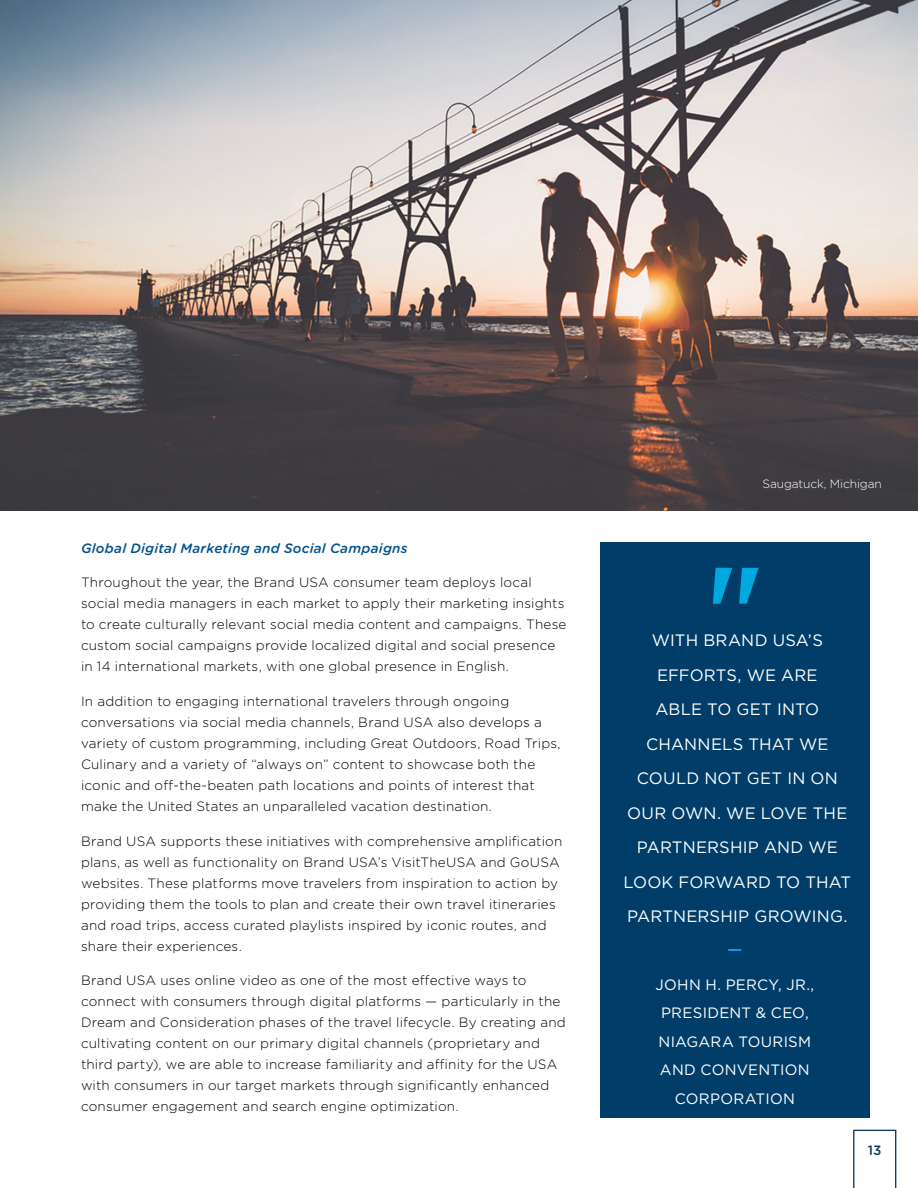
<style>
.page{position:relative;width:918px;height:1188px;background:#fff}
.page>*{position:absolute;margin:0;border:0;box-sizing:border-box;transform-origin:0 0}
.t1{font:500 120px "Gotham HTF";color:#00a8e0}
.t2{font:16.5px/34.5px "Gotham HTF";letter-spacing:.01em;color:#fff;text-align:center}
.t3{font:500 16.5px "Gotham HTF";color:#00a8e0}
.t4{font:15px/28.5px "Gotham HTF";letter-spacing:.015em;color:#fff;text-align:center}
.t5{font:300 13.5px/21px "Gotham Rounded";letter-spacing:.015em;color:#000}
.t6{font:italic 500 13.5px "Gotham Rounded";letter-spacing:.02em;color:#005189}
.t7{font:500 13.5px "Gotham Rounded";color:#0c3b60}
.t8{font:300 12px "Gotham Rounded";letter-spacing:-.01em;color:#fff}
</style>
<div class="page">
<img style="left:0;top:0;width:918px;height:510px">
<div style="left:600px;top:542px;width:270px;height:576px;background:#003e69"></div>
<svg style="left:853px;top:1130px;width:43px;height:58px"></svg>
<p class="t6" style="left:81px;top:539px;width:328px">Global Digital Marketing and Social Campaigns</p>
<p class="t5" style="left:81px;top:572px;width:487px">Throughout the year, the Brand USA consumer team deploys local social media managers in each market to apply their marketing insights to create culturally relevant social media content and campaigns. These custom social campaigns provide localized digital and social presence in 14 international markets, with one global presence in English.</p>
<p class="t5" style="left:81px;top:690px;width:481px">In addition to engaging international travelers through ongoing conversations via social media channels, Brand USA also develops a variety of custom programming, including Great Outdoors, Road Trips, Culinary and a variety of “always on” content to showcase both the iconic and off-the-beaten path locations and points of interest that make the United States an unparalleled vacation destination.</p>
<p class="t5" style="left:81px;top:830px;width:483px">Brand USA supports these initiatives with comprehensive amplification plans, as well as functionality on Brand USA’s VisitTheUSA and GoUSA websites. These platforms move travelers from inspiration to action by providing them the tools to plan and create their own travel itineraries and road trips, access curated playlists inspired by iconic routes, and share their experiences.</p>
<p class="t5" style="left:81px;top:969px;width:486px">Brand USA uses online video as one of the most effective ways to connect with consumers through digital platforms — particularly in the Dream and Consideration phases of the travel lifecycle. By creating and cultivating content on our primary digital channels (proprietary and third party), we are able to increase familiarity and affinity for the USA with consumers in our target markets through significantly enhanced consumer engagement and search engine optimization.</p>
<p class="t8" style="left:762px;top:476px;width:121px">Saugatuck, Michigan</p>
<h1 class="t1" style="left:706px;top:541px;width:60px">"</h1>
<p class="t2" style="left:652px;top:623px;width:173px">WITH BRAND USA’S<br>EFFORTS, WE ARE</p>
<p class="t2" style="left:623px;top:692px;width:229px">ABLE TO GET INTO<br>CHANNELS THAT WE<br>COULD NOT GET IN ON<br>OUR OWN. WE LOVE THE<br>PARTNERSHIP AND WE<br>LOOK FORWARD TO THAT<br>PARTNERSHIP GROWING.</p>
<p class="t3" style="left:727px;top:940px;width:16px">—</p>
<p class="t4" style="left:656px;top:970px;width:160px">JOHN H. PERCY, JR.,<br>PRESIDENT &amp; CEO,<br>NIAGARA TOURISM<br>AND CONVENTION<br>CORPORATION</p>
<p class="t7" style="left:868px;top:1141px;width:15px">13</p>
</div>
